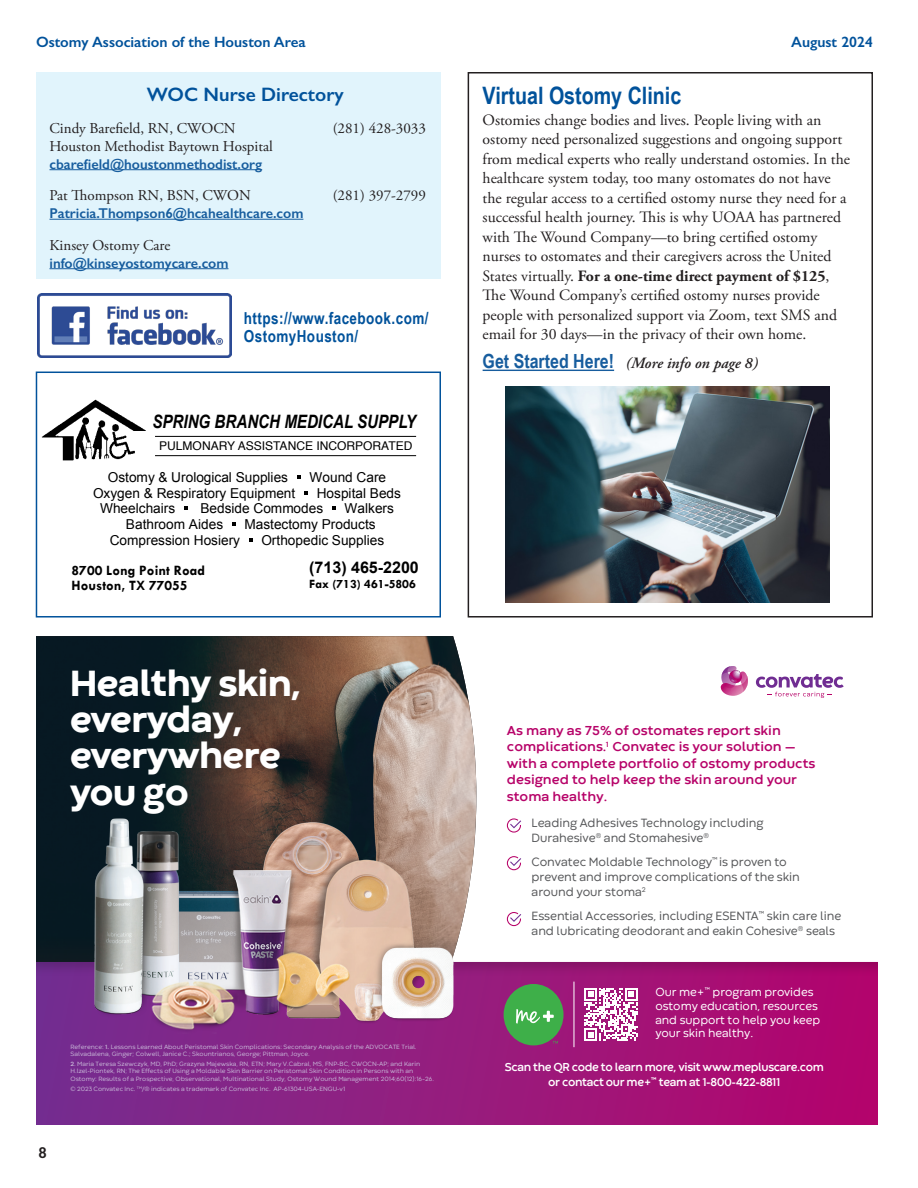
<style>
.page{position:relative;width:918px;height:1188px;background:#fff}
.page>*{position:absolute;margin:0;border:0;box-sizing:border-box;transform-origin:0 0}
.t1{font:800 37.65px/36.2px "Codec Warm";letter-spacing:-.03em;color:#fff}
.Major_Head{font:700 24px "Arial Narrow";color:#01529b}
.Subhead{font:600 19.5px "Gill Sans";color:#01529b}
.t2{font:italic 700 18.45px "Arial Narrow";color:#000}
.Emphasis{font:700 16.5px/18px "Arial Narrow";letter-spacing:.025em;color:#01529b}
.t3{font:700 16.05px "Arial";color:#000}
.Body_copy_first_paragraph{font:15.75px/19.5px "Adobe Garamond Pro";color:#231f20}
.Body_copy_first_paragraph-2{font:italic 600 15.75px "Adobe Garamond Pro";color:#231f20}
.t4{font:600 15.75px "Gill Sans";color:#231f20}
.Front_page_news{font:15px "Adobe Garamond Pro";color:#231f20}
.t5{font:600 15px "Gill Sans";color:#01529b}
.t6{font:700 14.4px/15.6px "Tw Cen";letter-spacing:.005em;color:#000}
.Front_page_news-2{font:600 14.25px "Gill Sans";color:#175d9e}
.t7{font:13.65px "Arial";color:#000}
.t8{font:700 13.65px/16.6px "Codec Warm";color:#b70369}
.t9{font:700 12.75px "Tw Cen";color:#000}
.t10{font:12.45px/15.1px "Codec Warm";color:#57585a;scale:.95 1}
.t11{font:12px/13.6px "Codec Warm";color:#fff;scale:.95 1}
.t12{font:700 12px/15.1px "Codec Warm";letter-spacing:-.03em;color:#fff;text-align:center;scale:.95 1}
.t13{font:12px "Helvetica";color:#000}
.t14{font:6.45px/7.5px "Codec Warm";color:#c5b2d5}
.s1{font-weight:700}
.s2{font-family:"Arial Narrow";font-weight:700;font-style:normal;font-size:19.5px;color:#175d9e}
</style>
<div class="page">
<img style="left:41px;top:399px;width:105px;height:62px">
<svg style="left:297px;top:475px;width:4px;height:4px"></svg>
<svg style="left:304px;top:491px;width:4px;height:4px"></svg>
<svg style="left:184px;top:506px;width:4px;height:4px"></svg>
<svg style="left:332px;top:506px;width:4px;height:4px"></svg>
<svg style="left:232px;top:522px;width:4px;height:4px"></svg>
<svg style="left:249px;top:538px;width:4px;height:4px"></svg>
<hr style="left:155px;top:436px;width:261px;height:1px;background:#000">
<hr style="left:155px;top:455px;width:261px;height:1px;background:#000">
<div style="left:36px;top:372px;width:405px;height:246px;border:2px solid #01529b"></div>
<div style="left:36px;top:72px;width:405px;height:206px;background:#e1f4fc"></div>
<hr style="left:50px;top:169px;width:212px;height:1px;background:#175d9e">
<hr style="left:50px;top:219px;width:253px;height:1px;background:#175d9e">
<hr style="left:50px;top:268px;width:178px;height:1px;background:#175d9e">
<img style="left:38px;top:293px;width:193px;height:64px">
<img style="left:36px;top:636px;width:440px;height:323px">
<div style="left:36px;top:959px;width:842px;height:166px;background:#231f20;opacity:.2"></div>
<svg style="left:756px;top:674px;width:88px;height:24px"></svg>
<svg style="left:721px;top:666px;width:27px;height:30px"></svg>
<img style="left:76px;top:775px;width:393px;height:288px">
<svg style="left:507px;top:818px;width:14px;height:15px"></svg>
<svg style="left:507px;top:856px;width:14px;height:14px"></svg>
<svg style="left:507px;top:912px;width:14px;height:14px"></svg>
<div style="left:504px;top:984px;width:60px;height:61px;background:#3eaf49;border-radius:50%"></div>
<svg style="left:516px;top:1009px;width:38px;height:15px"></svg>
<svg style="left:553px;top:1041px;width:5px;height:3px"></svg>
<svg style="left:584px;top:988px;width:53px;height:53px"></svg>
<hr style="left:574px;top:982px;width:1px;height:65px;background:#fff">
<hr style="left:483px;top:370px;width:131px;height:1px;background:#175d9e">
<div style="left:468px;top:72px;width:405px;height:546px;border:2px solid #231f20"></div>
<img style="left:505px;top:386px;width:324px;height:217px">
<p class="t5" style="left:36px;top:33px;width:271px">Ostomy Association of the Houston Area</p>
<p class="t5" style="left:791px;top:33px;width:83px">August 2024</p>
<p class="Subhead" style="left:147px;top:83px;width:199px">WOC Nurse Directory</p>
<p class="Front_page_news" style="left:50px;top:119px;width:188px">Cindy Barefield, RN, CWOCN</p>
<p class="Front_page_news" style="left:333px;top:119px;width:95px">(281) 428-3033</p>
<p class="Front_page_news" style="left:50px;top:137px;width:225px">Houston Methodist Baytown Hospital</p>
<p class="Front_page_news-2" style="left:50px;top:155px;width:214px">cbarefield@houstonmethodist.org</p>
<p class="Front_page_news" style="left:50px;top:186px;width:203px">Pat Thompson RN, BSN, CWON</p>
<p class="Front_page_news" style="left:333px;top:186px;width:95px">(281) 397-2799</p>
<p class="Front_page_news-2" style="left:50px;top:205px;width:255px">Patricia.Thompson6@hcahealthcare.com</p>
<p class="Front_page_news" style="left:50px;top:236px;width:122px">Kinsey Ostomy Care</p>
<p class="Front_page_news-2" style="left:50px;top:254px;width:180px">info@kinseyostomycare.com</p>
<p class="Emphasis" style="left:244px;top:309px;width:186px">https://www.facebook.com/<br>OstomyHouston/</p>
<p class="t2" style="left:152px;top:408px;width:265px">SPRING BRANCH MEDICAL SUPPLY</p>
<p class="t13" style="left:159px;top:436px;width:255px">PULMONARY ASSISTANCE INCORPORATED</p>
<p class="t7" style="left:108px;top:468px;width:182px">Ostomy &amp; Urological Supplies</p>
<p class="t7" style="left:310px;top:468px;width:78px">Wound Care</p>
<p class="t7" style="left:93px;top:484px;width:204px">Oxygen &amp; Respiratory Equipment</p>
<p class="t7" style="left:317px;top:484px;width:86px">Hospital Beds</p>
<p class="t7" style="left:100px;top:500px;width:77px">Wheelchairs</p>
<p class="t7" style="left:200px;top:500px;width:124px">Bedside Commodes</p>
<p class="t7" style="left:345px;top:500px;width:51px">Walkers</p>
<p class="t7" style="left:126px;top:515px;width:99px">Bathroom Aides</p>
<p class="t7" style="left:244px;top:515px;width:133px">Mastectomy Products</p>
<p class="t7" style="left:110px;top:531px;width:132px">Compression Hosiery</p>
<p class="t7" style="left:261px;top:531px;width:124px">Orthopedic Supplies</p>
<p class="t3" style="left:309px;top:557px;width:111px">(713) 465-2200</p>
<p class="t9" style="left:309px;top:576px;width:108px">Fax (713) 461-5806</p>
<p class="t6" style="left:72px;top:562px;width:135px">8700 Long Point Road<br>Houston, TX 77055</p>
<p class="t1" style="left:70px;top:668px;width:233px">Healthy skin, everyday, everywhere you go</p>
<p class="t4" style="left:39px;top:1143px;width:10px">8</p>
<p class="t14" style="left:70px;top:1043px;width:348px">Reference: <span class="s1">1.</span> Lessons Learned About Peristomal Skin Complications: Secondary Analysis of the ADVOCATE Trial.<br>Salvadalena, Ginger; Colwell, Janice C.; Skountrianos, George; Pittman, Joyce.</p>
<p class="t14" style="left:70px;top:1060px;width:365px"><span class="s1">2</span>. Maria Teresa Szewczyk, MD, PhD; Grazyna Majewska, RN, ETN; Mary V.Cabral, MS, FNP-BC, CWOCN-AP; and Karin<br>H.lzel-Piontek, RN; The Effects of Using a Moldable Skin Barrier on Peristomal Skin Condition in Persons with an<br>Ostomy: Results of a Prospective, Observational, Multinational Study, Ostomy Wound Management 2014;60(12):16–26.</p>
<p class="t14" style="left:70px;top:1085px;width:276px">© 2023 Convatec Inc. <sup>TM</sup>/® indicates a trademark of Convatec Inc. AP-61304-USA-ENGU-v1</p>
<p class="Major_Head" style="left:483px;top:78px;width:200px">Virtual Ostomy Clinic</p>
<p class="Body_copy_first_paragraph" style="left:483px;top:110px;width:369px">Ostomies change bodies and lives. People living with an ostomy need personalized suggestions and ongoing support from medical experts who really understand ostomies. In the healthcare system today, too many ostomates do not have the regular access to a certified ostomy nurse they need for a successful health journey. This is why UOAA has partnered with The Wound Company—to bring certified ostomy nurses to ostomates and their caregivers across the United States virtually. <span class="s1">For a one-time direct payment of $125</span>, The Wound Company’s certified ostomy nurses provide people with personalized support via Zoom, text SMS and email for 30 days—in the privacy of their own home.</p>
<p class="Body_copy_first_paragraph-2" style="left:483px;top:354px;width:277px"><span class="s2">Get Started Here!</span> (More info on page 8)</p>
<p class="t8" style="left:507px;top:723px;width:310px">As many as 75% of ostomates report skin complications.<sup>1</sup> Convatec is your solution — with a complete portfolio of ostomy products designed to help keep the skin around your stoma healthy.</p>
<p class="t10" style="left:532px;top:815px;width:246px">Leading Adhesives Technology including<br>Durahesive<sup>®</sup> and Stomahesive<sup>®</sup></p>
<p class="t10" style="left:532px;top:854px;width:284px">Convatec Moldable Technology<sup>™</sup> is proven to prevent and improve complications of the skin around your stoma<sup>2</sup></p>
<p class="t10" style="left:532px;top:908px;width:327px">Essential Accessories, including ESENTA<sup>™</sup> skin care line and lubricating deodorant and eakin Cohesive<sup>®</sup> seals</p>
<p class="t11" style="left:655px;top:985px;width:175px">Our me+<sup>™</sup> program provides ostomy education, resources and support to help you keep your skin healthy.</p>
<p class="t12" style="left:505px;top:1060px;width:337px">Scan the QR code to learn more, visit www.mepluscare.com or contact our me+<sup>™</sup> team at 1-800-422-8811</p>
</div>
